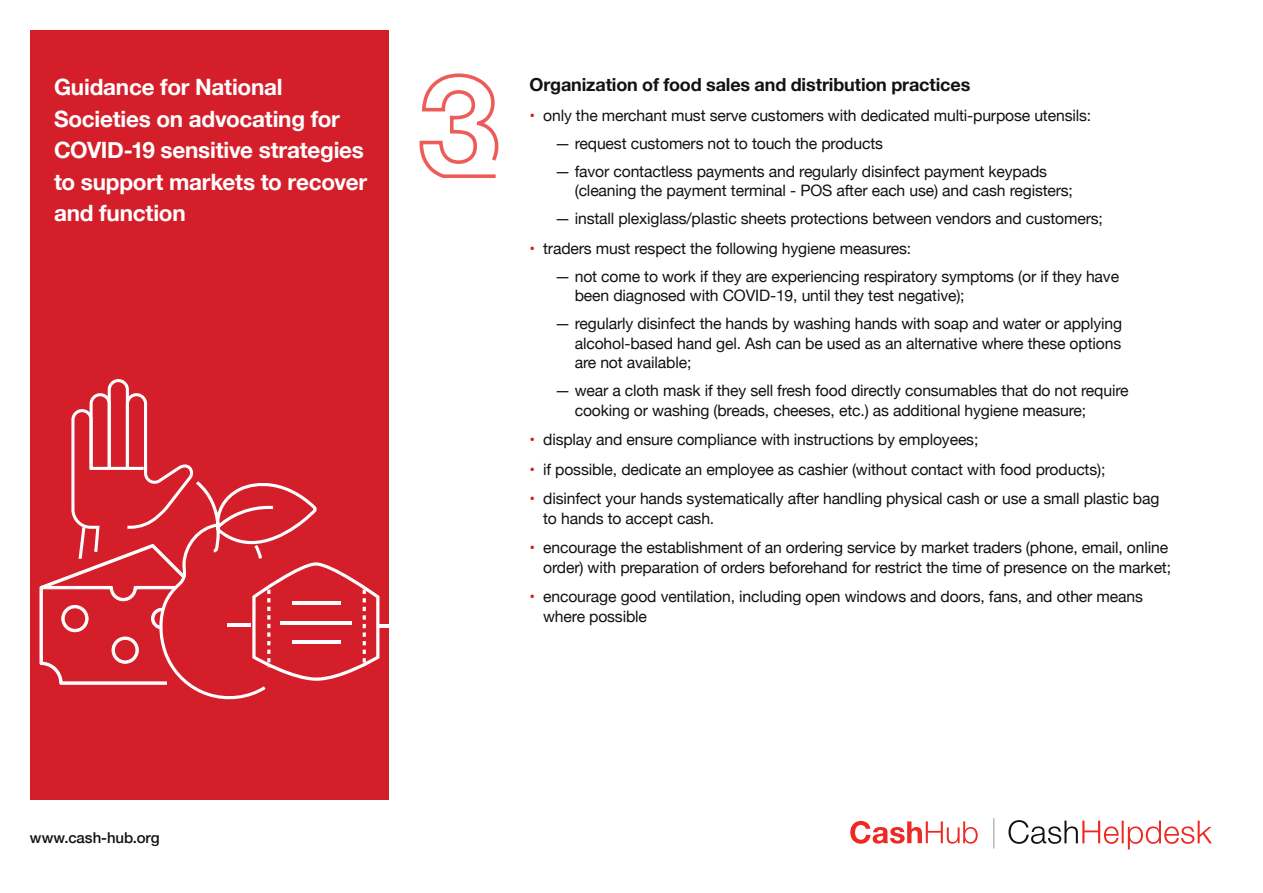
<style>
.page{position:relative;width:1263px;height:893px;background:#fff}
.page>*{position:absolute;margin:0;border:0;box-sizing:border-box;transform-origin:0 0}
.t1{font:700 22.5px/31.5px "Helvetica Neue";letter-spacing:-.01em;color:#fff}
.Body_copy_-_Shadow_b{font:700 18px "Helvetica Neue";letter-spacing:-.01em;color:#121216}
.Body_copy_-_Shadow_b-2{font:15.75px/19.5px "Helvetica Neue";letter-spacing:-.01em;color:#121216}
.t2{font:500 15px "Helvetica Neue";letter-spacing:-.005em;color:#121216}
.s1{color:#d41f2b}
</style>
<div class="page">
<div style="left:31px;top:30px;width:358px;height:769px;background:#d41f2b"></div>
<svg style="left:419px;top:73px;width:80px;height:105px"></svg>
<hr style="left:378px;top:624px;width:25px;height:3px;background:#fff">
<svg style="left:39px;top:379px;width:340px;height:321px"></svg>
<svg style="left:850px;top:821px;width:128px;height:23px"></svg>
<svg style="left:1008px;top:820px;width:204px;height:29px"></svg>
<hr style="left:993px;top:818px;width:1px;height:30px;background:#939598">
<p class="t1" style="left:54px;top:72px;width:315px">Guidance for National<br>Societies on advocating for<br>COVID-19 sensitive strategies to support markets to recover and function</p>
<p class="Body_copy_-_Shadow_b" style="left:529px;top:70px;width:442px">Organization of food sales and distribution practices</p>
<p class="Body_copy_-_Shadow_b-2" style="left:529px;top:106px;width:563px"><span class="s1">•</span> only the merchant must serve customers with dedicated multi-purpose utensils:</p>
<p class="Body_copy_-_Shadow_b-2" style="left:555px;top:134px;width:330px">— request customers not to touch the products</p>
<p class="Body_copy_-_Shadow_b-2" style="left:575px;top:162px;width:500px;text-indent:-20px">— favor contactless payments and regularly disinfect payment keypads (cleaning the payment terminal - POS after each use) and cash registers;</p>
<p class="Body_copy_-_Shadow_b-2" style="left:555px;top:210px;width:549px">— install plexiglass/plastic sheets protections between vendors and customers;</p>
<p class="Body_copy_-_Shadow_b-2" style="left:529px;top:239px;width:383px"><span class="s1">•</span> traders must respect the following hygiene measures:</p>
<p class="Body_copy_-_Shadow_b-2" style="left:575px;top:267px;width:546px;text-indent:-20px">— not come to work if they are experiencing respiratory symptoms (or if they have been diagnosed with COVID-19, until they test negative);</p>
<p class="Body_copy_-_Shadow_b-2" style="left:575px;top:315px;width:549px;text-align:justify;text-indent:-20px">— regularly disinfect the hands by washing hands with soap and water or applying alcohol-based hand gel. Ash can be used as an alternative where these options are not available;</p>
<p class="Body_copy_-_Shadow_b-2" style="left:575px;top:382px;width:555px;text-indent:-20px">— wear a cloth mask if they sell fresh food directly consumables that do not require cooking or washing (breads, cheeses, etc.) as additional hygiene measure;</p>
<p class="Body_copy_-_Shadow_b-2" style="left:529px;top:431px;width:450px"><span class="s1">•</span> display and ensure compliance with instructions by employees;</p>
<p class="Body_copy_-_Shadow_b-2" style="left:529px;top:460px;width:577px"><span class="s1">•</span> if possible, dedicate an employee as cashier (without contact with food products);</p>
<p class="Body_copy_-_Shadow_b-2" style="left:543px;top:490px;width:618px;text-indent:-14px"><span class="s1">•</span> disinfect your hands systematically after handling physical cash or use a small plastic bag to hands to accept cash.</p>
<p class="Body_copy_-_Shadow_b-2" style="left:529px;top:539px;width:643px;text-align:right"><span class="s1">•</span> encourage the establishment of an ordering service by market traders (phone, email, online order) with preparation of orders beforehand for restrict the time of presence on the market;</p>
<p class="Body_copy_-_Shadow_b-2" style="left:543px;top:588px;width:601px;text-indent:-14px"><span class="s1">•</span> encourage good ventilation, including open windows and doors, fans, and other means where possible</p>
<p class="t2" style="left:30px;top:826px;width:131px">www.cash-hub.org</p>
</div>
